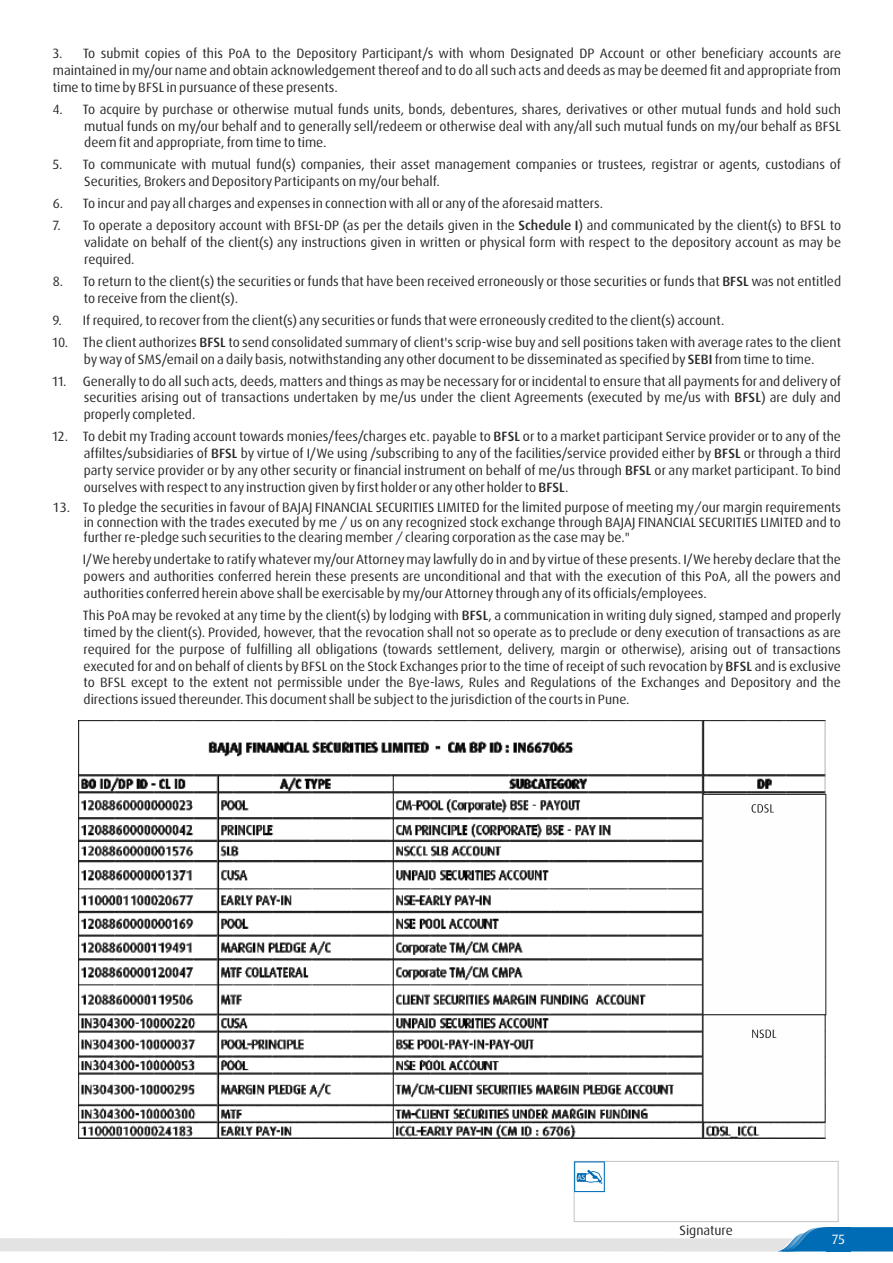
<style>
.page{position:relative;width:893px;height:1263px;background:#fff}
.page>*{position:absolute;margin:0;border:0;box-sizing:border-box;transform-origin:0 0}
.t1{font:13.5px/17px "Dax OT";color:#2b2a29;text-align:justify}
.t2{font:13.5px/15.1px "Dax";color:#2b2a29;text-align:justify}
.t3{font:13.5px "Dax OT";color:#fefefe}
.t4{font:7.5px "Dax OT";color:#fefefe}
.s1{font-weight:500}
</style>
<div class="page">
<svg style="left:0;top:1227px;width:893px;height:24px"></svg>
<div style="left:826px;top:1227px;width:24px;height:24px;background:#006cb5"></div>
<div style="left:574px;top:1161px;width:265px;height:61px;border:1px solid #c5c6c6"></div>
<svg style="left:574px;top:1161px;width:31px;height:31px"></svg>
<img style="left:79px;top:720px;width:747px;height:417px">
<div style="left:702px;top:794px;width:124px;height:221px;background:#fefefe;border:1px solid #2b2a29"></div>
<div style="left:702px;top:1014px;width:124px;height:108px;background:#fefefe;border:1px solid #2b2a29"></div>
<svg style="left:751px;top:804px;width:23px;height:9px"></svg>
<svg style="left:752px;top:1029px;width:24px;height:9px"></svg>
<hr style="left:79px;top:1137px;width:747px;height:2px;background:#2b2a29">
<p class="t1" style="left:53px;top:46px;width:790px">3. To submit copies of this PoA to the Depository Participant/s with whom Designated DP Account or other beneficiary accounts are maintained in my/our name and obtain acknowledgement thereof and to do all such acts and deeds as may be deemed fit and appropriate from time to time by BFSL in pursuance of these presents.</p>
<p class="t1" style="left:84px;top:101px;width:758px;text-indent:-31px">4. To acquire by purchase or otherwise mutual funds units, bonds, debentures, shares, derivatives or other mutual funds and hold such mutual funds on my/our behalf and to generally sell/redeem or otherwise deal with any/all such mutual funds on my/our behalf as BFSL deem fit and appropriate, from time to time.</p>
<p class="t1" style="left:84px;top:157px;width:758px;text-indent:-31px">5. To communicate with mutual fund(s) companies, their asset management companies or trustees, registrar or agents, custodians of<br>Securities, Brokers and Depository Participants on my/our behalf.</p>
<p class="t1" style="left:53px;top:196px;width:552px">6. To incur and pay all charges and expenses in connection with all or any of the aforesaid matters.</p>
<p class="t1" style="left:84px;top:218px;width:758px;text-indent:-31px">7. To operate a depository account with BFSL-DP (as per the details given in the <span class="s1">Schedule I</span>) and communicated by the client(s) to BFSL to validate on behalf of the client(s) any instructions given in written or physical form with respect to the depository account as may be required.</p>
<p class="t1" style="left:84px;top:274px;width:759px;text-indent:-31px">8. To return to the client(s) the securities or funds that have been received erroneously or those securities or funds that <span class="s1">BFSL</span> was not entitled to receive from the client(s).</p>
<p class="t1" style="left:53px;top:312px;width:673px">9. If required, to recoverfrom the client(s) any securities orfunds that were erroneously credited to the client(s) account.</p>
<p class="t1" style="left:53px;top:334px;width:790px;text-align:center">10. The client authorizes <span class="s1">BFSL</span> to send consolidated summary of client's scrip-wise buy and sell positions taken with average rates to the client byway of SMS/email on a daily basis, notwithstanding any other document to be disseminated as specified by <span class="s1">SEBI</span> from time to time.</p>
<p class="t1" style="left:84px;top:373px;width:759px;text-indent:-31px">11. Generally to do all such acts, deeds, matters and things as may be necessary for orincidental to ensure that all payments for and delivery of securities arising out of transactions undertaken by me/us under the client Agreements (executed by me/us with <span class="s1">BFSL</span>) are duly and properly completed.</p>
<p class="t1" style="left:84px;top:429px;width:759px;text-indent:-31px">12. To debit my Trading account towards monies/fees/charges etc. payable to <span class="s1">BFSL</span> or to a market participant Service provider or to any of the affiltes/subsidiaries of <span class="s1">BFSL</span> by virtue of I/We using /subscribing to any of the facilities/service provided either by <span class="s1">BFSL</span> or through a third party service provider or by any other security or financial instrument on behalf of me/us through <span class="s1">BFSL</span> or any market participant. To bind ourselves with respect to any instruction given by first holder or any other holderto <span class="s1">BFSL</span>.</p>
<p class="t2" style="left:84px;top:501px;width:759px;text-indent:-31px">13. To pledge the securities in favour of BAJAJ FINANCIAL SECURITIES LIMITED for the limited purpose of meeting my/our margin requirements in connection with the trades executed by me / us on any recognized stock exchange through BAJAJ FINANCIAL SECURITIES LIMITED and to further re-pledge such securities to the clearing member / clearing corporation as the case may be."</p>
<p class="t1" style="left:83px;top:552px;width:760px">I/We hereby undertake to ratifywhatever my/ourAttorney may lawfully do in and byvirtue of these presents. I/We hereby declare that the powers and authorities conferred herein these presents are unconditional and that with the execution of this PoA, all the powers and authorities conferred herein above shall be exercisable by my/ourAttorney through any of its officials/employees.</p>
<p class="t1" style="left:83px;top:607px;width:760px">This PoA may be revoked at any time by the client(s) by lodging with <span class="s1">BFSL</span>, a communication in writing duly signed, stamped and properly timed by the client(s). Provided, however, that the revocation shall not so operate as to preclude or deny execution of transactions as are required for the purpose of fulfilling all obligations (towards settlement, delivery, margin or otherwise), arising out of transactions executed for and on behalf of clients by BFSL on the Stock Exchanges prior to the time of receipt of such revocation by <span class="s1">BFSL</span> and is exclusive to BFSL except to the extent not permissible under the Bye-laws, Rules and Regulations of the Exchanges and Depository and the directions issued thereunder. This document shall be subject to the jurisdiction of the courts in Pune.</p>
<p class="t4" style="left:577px;top:1174px;width:10px">AS</p>
<p class="t1" style="left:679px;top:1222px;width:55px">Signature</p>
<p class="t3" style="left:832px;top:1233px;width:14px">75</p>
</div>
